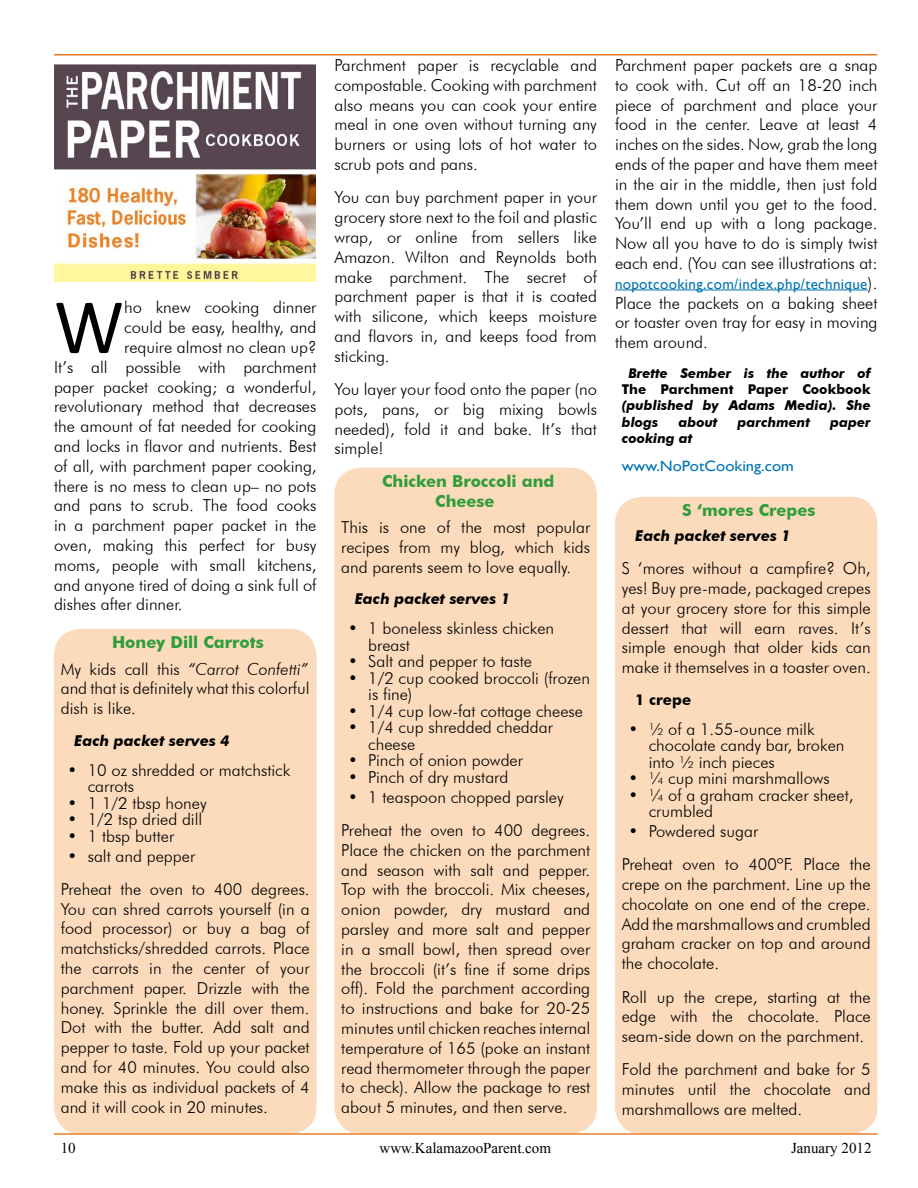
<style>
.page{position:relative;width:918px;height:1188px;background:#fff}
.page>*{position:absolute;margin:0;border:0;box-sizing:border-box;transform-origin:0 0}
.Article_Lead_Paragra{font:78.9px "Calibri";color:#000}
.Article_text{font:300 16.5px/19.8px "Futura BT";color:#000;text-align:justify}
.Article_Lead_Paragra-2{font:300 16.5px "Futura BT";color:#000}
.Article_Subtitle{font:700 16.5px/19.8px "Futura BT";color:#2f9d3a;text-align:center}
.Byline{font:italic 700 15px "Futura BT";color:#000}
.Article_text-2{font:15px "Gill Sans";letter-spacing:.025em;color:#0074b2}
.t1{font:15px "Times New Roman";color:#000}
.Web_Address{font:15px "Gill Sans";color:#0074b2;scale:1.1 1}
.Byline-2{font:700 15px "Futura BT";color:#000}
.Byline-3{font:italic 700 13.5px/16.2px "Futura BT";color:#000;text-align:justify}
.s1{font-style:italic}
.s2{font-family:"Futura BT";font-weight:300;font-size:16.5px;color:#000}
.s3{font-style:normal}
</style>
<div class="page">
<div style="left:615px;top:497px;width:263px;height:637px;background:#fcdbbc;border-radius:27px"></div>
<div style="left:334px;top:468px;width:263px;height:666px;background:#fcdbbc;border-radius:27px"></div>
<div style="left:54px;top:629px;width:262px;height:505px;background:#fcdbbc;border-radius:27px"></div>
<img style="left:54px;top:64px;width:262px;height:218px">
<hr style="left:615px;top:290px;width:253px;height:1px;background:#0074b2">
<hr style="left:54px;top:1133px;width:824px;height:2px;background:#e97c24">
<hr style="left:54px;top:54px;width:824px;height:2px;background:#e97c24">
<p class="Article_Lead_Paragra" style="left:54px;top:277px;width:72px">W</p>
<p class="Article_Lead_Paragra-2" style="left:124px;top:297px;width:194px">ho knew cooking dinner</p>
<p class="Article_Lead_Paragra-2" style="left:124px;top:317px;width:194px">could be easy, healthy, and</p>
<p class="Article_Lead_Paragra-2" style="left:124px;top:337px;width:194px">require almost no clean up?</p>
<p class="Article_Lead_Paragra-2" style="left:54px;top:357px;width:264px">It’s all possible with parchment</p>
<p class="Article_Lead_Paragra-2" style="left:54px;top:377px;width:264px">paper packet cooking; a wonderful,</p>
<p class="Article_Lead_Paragra-2" style="left:54px;top:396px;width:264px">revolutionary method that decreases</p>
<p class="Article_Lead_Paragra-2" style="left:54px;top:416px;width:264px">the amount of fat needed for cooking</p>
<p class="Article_Lead_Paragra-2" style="left:54px;top:436px;width:264px">and locks in flavor and nutrients. Best</p>
<p class="Article_Lead_Paragra-2" style="left:54px;top:456px;width:264px">of all, with parchment paper cooking,</p>
<p class="Article_Lead_Paragra-2" style="left:54px;top:476px;width:264px">there is no mess to clean up– no pots</p>
<p class="Article_Lead_Paragra-2" style="left:54px;top:495px;width:264px">and pans to scrub. The food cooks</p>
<p class="Article_Lead_Paragra-2" style="left:54px;top:515px;width:264px">in a parchment paper packet in the</p>
<p class="Article_Lead_Paragra-2" style="left:54px;top:535px;width:264px">oven, making this perfect for busy</p>
<p class="Article_Lead_Paragra-2" style="left:54px;top:555px;width:264px">moms, people with small kitchens,</p>
<p class="Article_Lead_Paragra-2" style="left:54px;top:575px;width:264px">and anyone tired of doing a sink full of</p>
<p class="Article_Lead_Paragra-2" style="left:54px;top:594px;width:130px">dishes after dinner.</p>
<p class="Article_Subtitle" style="left:112px;top:632px;width:153px">Honey Dill Carrots</p>
<p class="Article_text" style="left:61px;top:659px;width:250px">My kids call this <span class="s1">“Carrot Confetti” </span>and that is definitely what this colorful dish is like.</p>
<p class="Byline" style="left:74px;top:731px;width:157px">Each packet serves 4</p>
<p class="Article_text" style="left:88px;top:761px;width:204px;line-height:16.5px;text-indent:-20px">• 10 oz shredded or matchstick carrots</p>
<p class="Article_text" style="left:68px;top:793px;width:141px">• 1 1/2 tbsp honey</p>
<p class="Article_text" style="left:68px;top:809px;width:136px">• 1/2 tsp dried dill</p>
<p class="Article_text" style="left:68px;top:826px;width:108px">• 1 tbsp butter</p>
<p class="Article_text" style="left:68px;top:846px;width:129px">• salt and pepper</p>
<p class="Article_text" style="left:61px;top:879px;width:251px">Preheat the oven to 400 degrees.<br>You can shred carrots yourself (in a food processor) or buy a bag of matchsticks/shredded carrots. Place the carrots in the center of your parchment paper. Drizzle with the honey. Sprinkle the dill over them.<br>Dot with the butter. Add salt and pepper to taste. Fold up your packet and for 40 minutes. You could also make this as individual packets of 4 and it will cook in 20 minutes.</p>
<p class="Article_text" style="left:334px;top:55px;width:264px">Parchment paper is recyclable and compostable. Cooking with parchment also means you can cook your entire meal in one oven without turning any burners or using lots of hot water to scrub pots and pans.</p>
<p class="Article_text" style="left:334px;top:187px;width:264px">You can buy parchment paper in your grocery store next to the foil and plastic wrap, or online from sellers like Amazon. Wilton and Reynolds both make parchment. The secret of parchment paper is that it is coated with silicone, which keeps moisture and flavors in, and keeps food from sticking.</p>
<p class="Article_text" style="left:334px;top:379px;width:264px">You layer your food onto the paper (no pots, pans, or big mixing bowls needed), fold it and bake. It’s that simple!</p>
<p class="Article_Subtitle" style="left:382px;top:471px;width:174px">Chicken Broccoli and<br>Cheese</p>
<p class="Article_text" style="left:341px;top:517px;width:251px">This is one of the most popular recipes from my blog, which kids and parents seem to love equally.</p>
<p class="Byline" style="left:355px;top:590px;width:157px">Each packet serves 1</p>
<p class="Article_text" style="left:368px;top:620px;width:187px;line-height:16.5px;text-indent:-20px">• 1 boneless skinless chicken breast</p>
<p class="Article_text" style="left:348px;top:651px;width:186px">• Salt and pepper to taste</p>
<p class="Article_text" style="left:368px;top:670px;width:223px;line-height:16.5px;text-indent:-20px">• 1/2 cup cooked broccoli (frozen is fine)</p>
<p class="Article_text" style="left:348px;top:701px;width:237px">• 1/4 cup low-fat cottage cheese</p>
<p class="Article_text" style="left:368px;top:719px;width:186px;line-height:16.5px;text-indent:-20px">• 1/4 cup shredded cheddar cheese</p>
<p class="Article_text" style="left:348px;top:750px;width:177px">• Pinch of onion powder</p>
<p class="Article_text" style="left:348px;top:767px;width:162px">• Pinch of dry mustard</p>
<p class="Article_text" style="left:348px;top:787px;width:217px">• 1 teaspoon chopped parsley</p>
<p class="Article_text" style="left:341px;top:820px;width:251px">Preheat the oven to 400 degrees.<br>Place the chicken on the parchment and season with salt and pepper.<br>Top with the broccoli. Mix cheeses, onion powder, dry mustard and parsley and more salt and pepper in a small bowl, then spread over the broccoli (it’s fine if some drips off). Fold the parchment according to instructions and bake for 20-25 minutes until chicken reaches internal temperature of 165 (poke an instant read thermometer through the paper to check). Allow the package to rest about 5 minutes, and then serve.</p>
<p class="Article_text" style="left:615px;top:55px;width:264px">Parchment paper packets are a snap to cook with. Cut off an 18-20 inch piece of parchment and place your food in the center. Leave at least 4 inches on the sides. Now, grab the long ends of the paper and have them meet in the air in the middle, then just fold them down until you get to the food.<br>You’ll end up with a long package.<br>Now all you have to do is simply twist each end. (You can see illustrations at:</p>
<p class="Article_text-2" style="left:615px;top:275px;width:264px">nopotcooking.com/index.php/technique<span class="s2">).</span></p>
<p class="Article_text" style="left:615px;top:293px;width:264px">Place the packets on a baking sheet or toaster oven tray for easy in moving them around.</p>
<p class="Byline-3" style="left:622px;top:365px;width:250px;text-indent:7px">Brette Sember is the author of <span class="s3">The Parchment Paper Cookbook </span>(published by Adams Media). She blogs</p>
<p class="Byline-3" style="left:678px;top:414px;width:41px">about</p>
<p class="Byline-3" style="left:738px;top:414px;width:74px">parchment</p>
<p class="Byline-3" style="left:830px;top:414px;width:42px">paper</p>
<p class="Byline-3" style="left:622px;top:430px;width:72px">cooking at</p>
<p class="Web_Address" style="left:622px;top:457px;width:158px">www.NoPotCooking.com</p>
<p class="Article_Subtitle" style="left:682px;top:500px;width:135px">S ‘mores Crepes</p>
<p class="Byline" style="left:635px;top:526px;width:157px">Each packet serves 1</p>
<p class="Article_text" style="left:622px;top:558px;width:251px">S ‘mores without a campfire? Oh, yes! Buy pre-made, packaged crepes at your grocery store for this simple dessert that will earn raves. It’s simple enough that older kids can make it themselves in a toaster oven.</p>
<p class="Byline-2" style="left:635px;top:690px;width:57px">1 crepe</p>
<p class="Article_text" style="left:649px;top:720px;width:197px;line-height:16.5px;text-align:left;text-indent:-20px">• ½ of a 1.55-ounce milk chocolate candy bar, broken into ½ inch pieces</p>
<p class="Article_text" style="left:628px;top:768px;width:203px">• ¼ cup mini marshmallows</p>
<p class="Article_text" style="left:649px;top:786px;width:206px;line-height:16.5px;text-indent:-20px">• ¼ of a graham cracker sheet, crumbled</p>
<p class="Article_text" style="left:628px;top:821px;width:131px">• Powdered sugar</p>
<p class="Article_text" style="left:622px;top:854px;width:251px">Preheat oven to 400ºF. Place the crepe on the parchment. Line up the chocolate on one end of the crepe.<br>Add the marshmallows and crumbled graham cracker on top and around the chocolate.</p>
<p class="Article_text" style="left:622px;top:987px;width:250px">Roll up the crepe, starting at the edge with the chocolate. Place seam-side down on the parchment.</p>
<p class="Article_text" style="left:622px;top:1060px;width:251px">Fold the parchment and bake for 5 minutes until the chocolate and marshmallows are melted.</p>
<p class="t1" style="left:61px;top:1138px;width:16px">10</p>
<p class="t1" style="left:380px;top:1138px;width:173px">www.KalamazooParent.com</p>
<p class="t1" style="left:791px;top:1138px;width:82px">January 2012</p>
</div>
